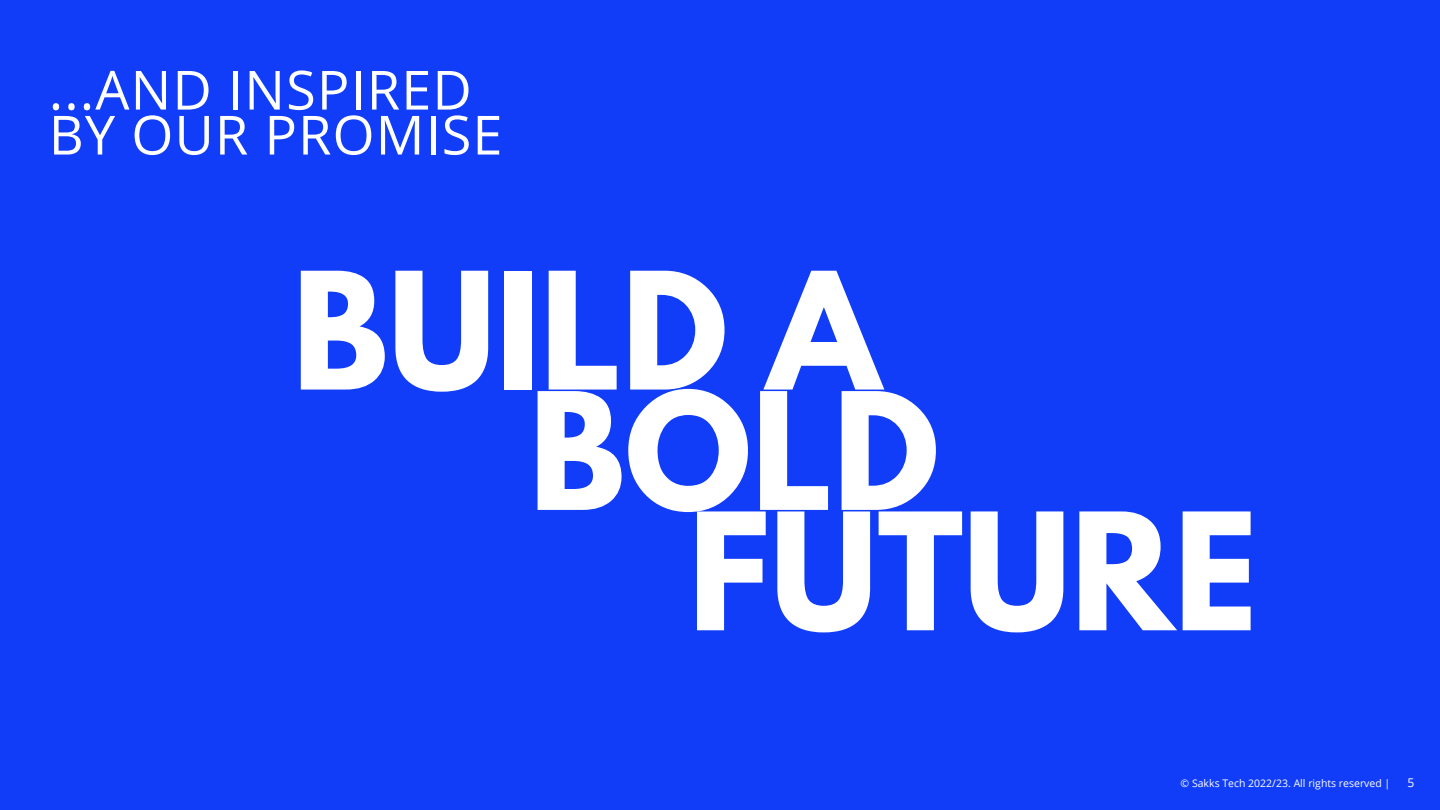
<style>
.page{position:relative;width:1440px;height:810px;background:#113df8}
.page>*{position:absolute;margin:0;border:0;box-sizing:border-box;transform-origin:0 0}
.t1{font:700 144px "League Spartan";color:#fff}
.t2{font:54px/45px "Open Sans";letter-spacing:.02em;color:#fff}
.t3{font:12px "Open Sans";color:#fff}
.t4{font:10.5px "Open Sans";color:#fff}
</style>
<div class="page">
<h2 class="t2" style="left:49px;top:66px;width:455px">...AND INSPIRED<br>BY OUR PROMISE</h2>
<h1 class="t1" style="left:292px;top:260px;width:590px">BUILD A</h1>
<h1 class="t1" style="left:529px;top:380px;width:412px">BOLD</h1>
<h1 class="t1" style="left:688px;top:501px;width:571px">FUTURE</h1>
<p class="t4" style="left:1181px;top:776px;width:211px">© Sakks Tech 2022/23. All rights reserved |</p>
<p class="t3" style="left:1408px;top:774px;width:8px">5</p>
</div>
